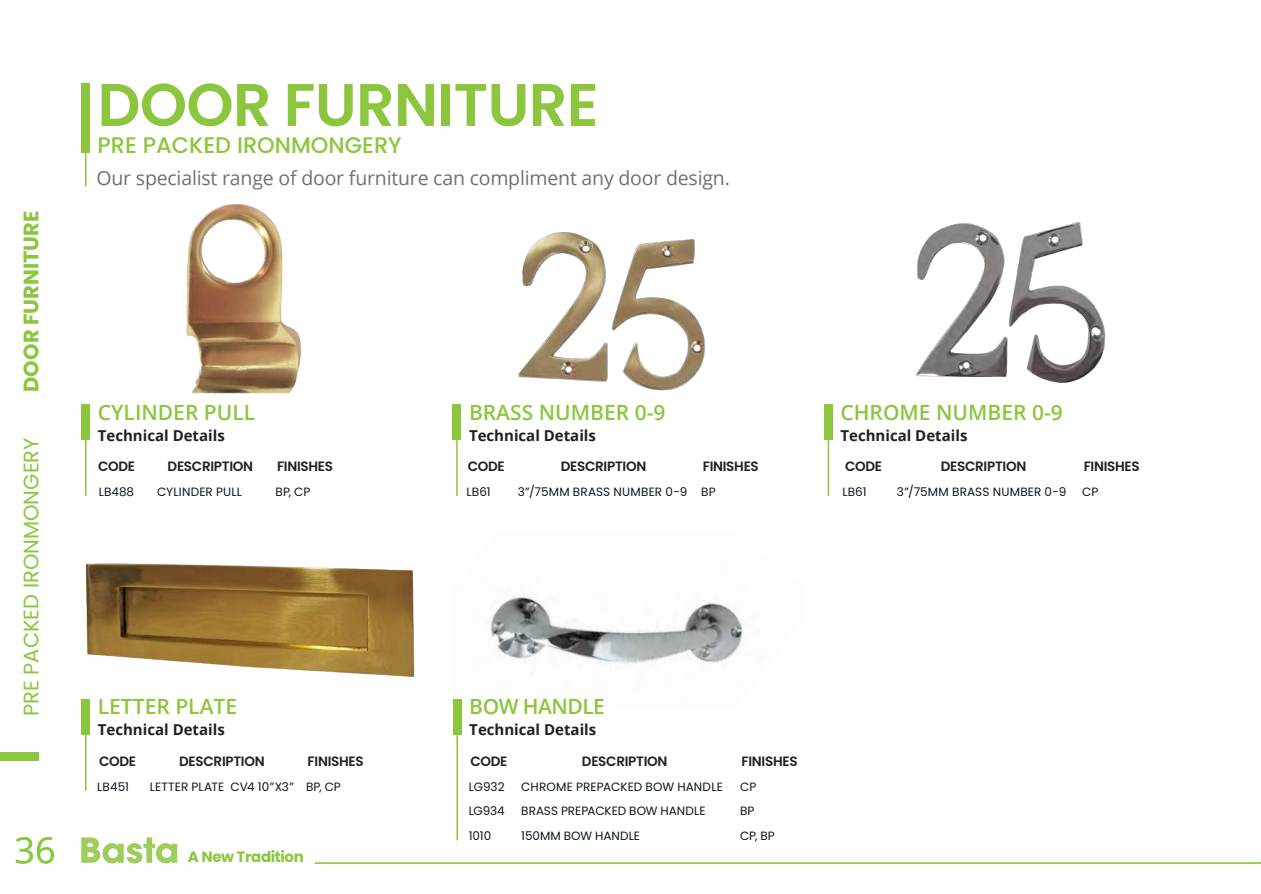
<style>
.page{position:relative;width:1261px;height:894px;background:#fff}
.page>*{position:absolute;margin:0;border:0;box-sizing:border-box;transform-origin:0 0}
.t1{font:600 60px "Poppins";letter-spacing:-.01em;color:#8bc63e}
.t2{font:36px "Open Sans";color:#8bc63e}
.t3{font:500 22.5px "Poppins";color:#8bc63e}
.t4{font:600 21px "Open Sans";color:#8bc63e}
.t5{font:21px "Poppins";color:#8bc63e}
.t6{font:700 21px "Poppins";color:#8bc63e}
.t7{font:600 21px "Open Sans";letter-spacing:-.025em;color:#8bc63e}
.t8{font:19.5px "Open Sans";letter-spacing:-.01em;color:#6f7171}
.t9{font:700 15px "Open Sans";color:#231f20}
.t10{font:700 15px "Poppins";letter-spacing:-.025em;color:#8bc63e}
.t11{font:600 13.5px "Poppins";letter-spacing:-.02em;color:#231f20}
.t12{font:12px "Poppins";letter-spacing:.005em;color:#0e171f}
</style>
<div class="page">
<div style="left:0;top:752px;width:39px;height:8px;background:#8bc63e"></div>
<svg style="left:81px;top:837px;width:96px;height:26px"></svg>
<hr style="left:315px;top:862px;width:946px;height:1px;background:#8bc63e">
<div style="left:82px;top:83px;width:8px;height:69px;background:#8bc63e"></div>
<hr style="left:85px;top:102px;width:2px;height:84px;background:#8bc63e">
<div style="left:82px;top:404px;width:8px;height:35px;background:#8bc63e"></div>
<hr style="left:85px;top:405px;width:2px;height:90px;background:#8bc63e">
<img style="left:186px;top:204px;width:116px;height:190px">
<div style="left:824px;top:404px;width:8px;height:35px;background:#8bc63e"></div>
<hr style="left:827px;top:405px;width:2px;height:90px;background:#8bc63e">
<div style="left:453px;top:404px;width:8px;height:35px;background:#8bc63e"></div>
<hr style="left:456px;top:405px;width:2px;height:90px;background:#8bc63e">
<img style="left:518px;top:232px;width:187px;height:159px">
<div style="left:82px;top:699px;width:8px;height:35px;background:#8bc63e"></div>
<hr style="left:85px;top:699px;width:2px;height:91px;background:#8bc63e">
<img style="left:85px;top:563px;width:330px;height:114px">
<div style="left:453px;top:699px;width:8px;height:35px;background:#8bc63e"></div>
<hr style="left:456px;top:725px;width:2px;height:114px;background:#8bc63e">
<img style="left:461px;top:596px;width:284px;height:109px">
<img style="left:916px;top:222px;width:189px;height:161px">
<h3 class="t6" style="left:19px;top:391px;width:182px;rotate:-90deg">DOOR FURNITURE</h3>
<h3 class="t5" style="left:19px;top:715px;width:280px;rotate:-90deg">PRE PACKED IRONMONGERY</h3>
<h2 class="t2" style="left:15px;top:824px;width:43px">36</h2>
<h1 class="t1" style="left:97px;top:70px;width:502px">DOOR FURNITURE</h1>
<h3 class="t3" style="left:97px;top:132px;width:306px">PRE PACKED IRONMONGERY</h3>
<h3 class="t8" style="left:96px;top:165px;width:635px">Our specialist range of door furniture can compliment any door design.</h3>
<h3 class="t4" style="left:98px;top:397px;width:159px">CYLINDER PULL</h3>
<p class="t9" style="left:98px;top:424px;width:128px">Technical Details</p>
<h3 class="t4" style="left:469px;top:397px;width:198px">BRASS NUMBER 0-9</h3>
<p class="t9" style="left:469px;top:424px;width:128px">Technical Details</p>
<p class="t11" style="left:98px;top:458px;width:39px">CODE</p>
<p class="t11" style="left:168px;top:458px;width:87px">DESCRIPTION</p>
<p class="t11" style="left:277px;top:458px;width:57px">FINISHES</p>
<p class="t12" style="left:99px;top:484px;width:37px">LB488</p>
<p class="t12" style="left:157px;top:484px;width:86px">CYLINDER PULL</p>
<p class="t12" style="left:275px;top:484px;width:36px">BP, CP</p>
<p class="t11" style="left:468px;top:458px;width:39px">CODE</p>
<p class="t11" style="left:561px;top:458px;width:87px">DESCRIPTION</p>
<p class="t11" style="left:703px;top:458px;width:57px">FINISHES</p>
<p class="t12" style="left:466px;top:484px;width:26px">LB61</p>
<p class="t12" style="left:518px;top:484px;width:199px">3”/75MM BRASS NUMBER 0-9 BP</p>
<h3 class="t4" style="left:98px;top:692px;width:141px">LETTER PLATE</h3>
<p class="t9" style="left:98px;top:719px;width:128px">Technical Details</p>
<h3 class="t7" style="left:469px;top:692px;width:137px">BOW HANDLE</h3>
<p class="t9" style="left:469px;top:719px;width:128px">Technical Details</p>
<p class="t11" style="left:99px;top:753px;width:39px">CODE</p>
<p class="t11" style="left:179px;top:753px;width:87px">DESCRIPTION</p>
<p class="t11" style="left:308px;top:753px;width:57px">FINISHES</p>
<p class="t12" style="left:97px;top:779px;width:33px">LB451</p>
<p class="t12" style="left:150px;top:779px;width:193px">LETTER PLATE CV4 10”X3” BP, CP</p>
<p class="t11" style="left:470px;top:753px;width:39px">CODE</p>
<p class="t11" style="left:582px;top:753px;width:87px">DESCRIPTION</p>
<p class="t11" style="left:741px;top:753px;width:57px">FINISHES</p>
<p class="t12" style="left:469px;top:779px;width:37px">LG932</p>
<p class="t12" style="left:521px;top:779px;width:203px">CHROME PREPACKED BOW HANDLE</p>
<p class="t12" style="left:740px;top:779px;width:18px">CP</p>
<p class="t12" style="left:469px;top:803px;width:37px">LG934</p>
<p class="t12" style="left:521px;top:803px;width:186px">BRASS PREPACKED BOW HANDLE</p>
<p class="t12" style="left:740px;top:803px;width:16px">BP</p>
<p class="t12" style="left:469px;top:828px;width:24px">1010</p>
<p class="t12" style="left:521px;top:828px;width:120px">150MM BOW HANDLE</p>
<p class="t12" style="left:740px;top:828px;width:36px">CP, BP</p>
<p class="t10" style="left:188px;top:847px;width:117px">A New Tradition</p>
<h3 class="t4" style="left:840px;top:397px;width:224px">CHROME NUMBER 0-9</h3>
<p class="t9" style="left:840px;top:424px;width:128px">Technical Details</p>
<p class="t11" style="left:845px;top:458px;width:39px">CODE</p>
<p class="t11" style="left:941px;top:458px;width:87px">DESCRIPTION</p>
<p class="t11" style="left:1083px;top:458px;width:57px">FINISHES</p>
<p class="t12" style="left:842px;top:484px;width:26px">LB61</p>
<p class="t12" style="left:897px;top:484px;width:171px">3”/75MM BRASS NUMBER 0-9</p>
<p class="t12" style="left:1082px;top:484px;width:18px">CP</p>
</div>
